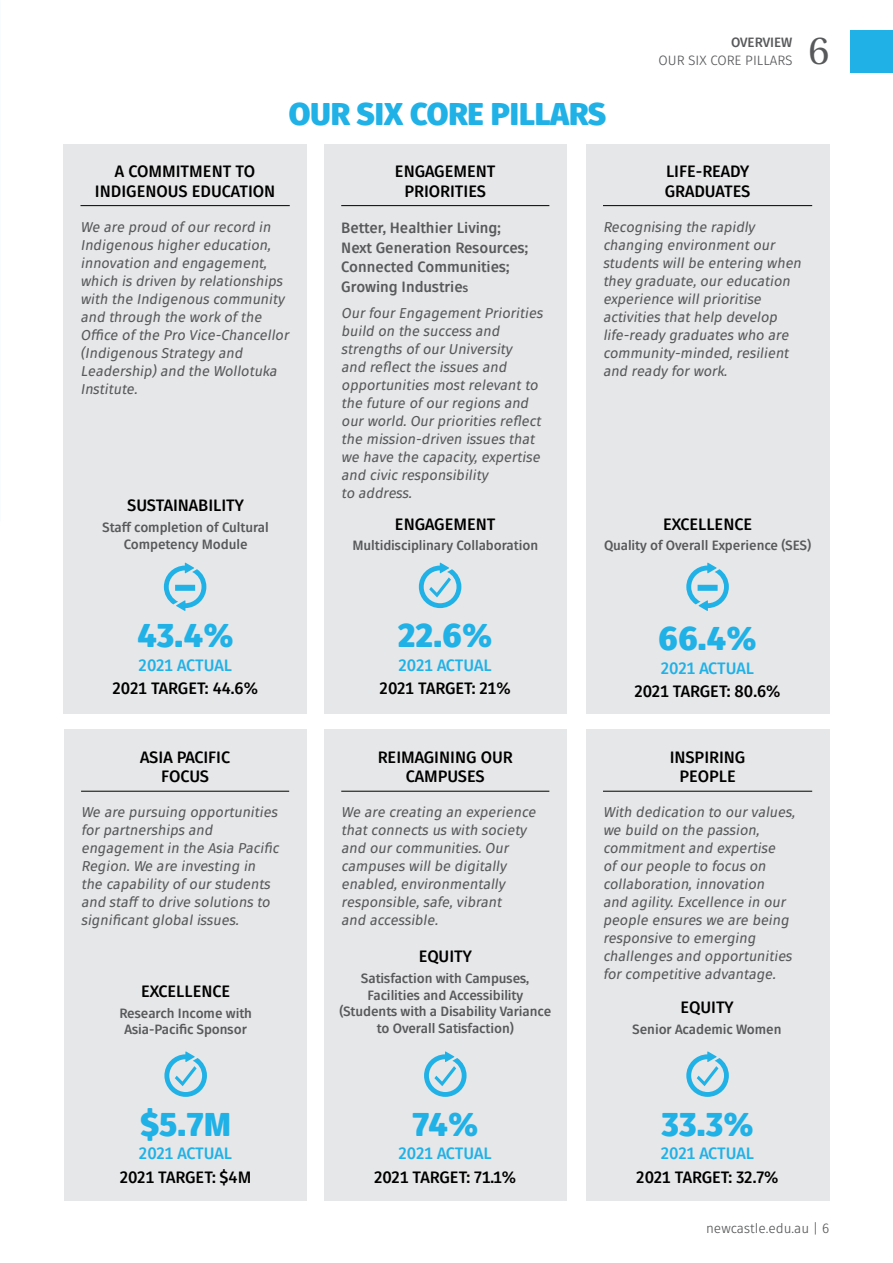
<style>
.page{position:relative;width:893px;height:1263px;background:#fff}
.page>*{position:absolute;margin:0;border:0;box-sizing:border-box;transform-origin:0 0}
.t1{font:39px "Heuristica";color:#58595b}
.t2{font:900 33px "Fuse V.2 Display";letter-spacing:.02em;color:#20b1e7}
.t3{font:900 31.5px "Fuse V.2 Display";color:#20b1e7}
.t4{font:700 16.5px/19.5px "Fuse V.2 Display";color:#000;text-align:center}
.t5{font:700 16.5px "Fuse V.2 Display";color:#20b1e7}
.t6{font:700 15px/19.5px "Fuse V.2 Display";color:#58595b}
.t7{font:italic 14.25px/18px "Fuse V.2 Display";color:#58595b}
.t8{font:700 13.5px/16.5px "Fuse V.2 Display";letter-spacing:-.005em;color:#58595b;text-align:center}
.t9{font:13.5px "Fuse V.2 Display";color:#58595b}
.s1{font-size:12px}
</style>
<div class="page">
<div style="left:64px;top:729px;width:242px;height:471px;background:#e6e7e8"></div>
<hr style="left:81px;top:791px;width:208px;height:1px;background:#000">
<div style="left:324px;top:729px;width:242px;height:471px;background:#e6e7e8"></div>
<hr style="left:341px;top:791px;width:208px;height:1px;background:#000">
<div style="left:586px;top:729px;width:243px;height:471px;background:#e6e7e8"></div>
<hr style="left:603px;top:791px;width:209px;height:1px;background:#000">
<div style="left:63px;top:144px;width:244px;height:569px;background:#e6e7e8"></div>
<hr style="left:80px;top:205px;width:210px;height:1px;background:#000">
<div style="left:324px;top:144px;width:242px;height:569px;background:#e6e7e8"></div>
<hr style="left:341px;top:205px;width:208px;height:1px;background:#000">
<div style="left:586px;top:144px;width:243px;height:569px;background:#e6e7e8"></div>
<hr style="left:603px;top:205px;width:209px;height:1px;background:#000">
<svg style="left:686px;top:563px;width:43px;height:48px"></svg>
<div style="left:698px;top:585px;width:20px;height:6px;background:#20b1e7"></div>
<svg style="left:419px;top:563px;width:42px;height:45px"></svg>
<svg style="left:424px;top:1051px;width:43px;height:46px"></svg>
<svg style="left:164px;top:1051px;width:43px;height:46px"></svg>
<svg style="left:686px;top:1051px;width:43px;height:46px"></svg>
<svg style="left:164px;top:563px;width:42px;height:48px"></svg>
<div style="left:175px;top:585px;width:20px;height:6px;background:#20b1e7"></div>
<div style="left:850px;top:30px;width:43px;height:42px;background:#20b1e7"></div>
<h3 class="t3" style="left:289px;top:93px;width:319px">OUR SIX CORE PILLARS</h3>
<p class="t8" style="left:731px;top:34px;width:63px">OVERVIEW</p>
<p class="t9" style="left:659px;top:52px;width:135px">OUR SIX CORE PILLARS</p>
<h1 class="t1" style="left:808px;top:21px;width:22px">6</h1>
<p class="t4" style="left:95px;top:162px;width:182px">A COMMITMENT TO<br>INDIGENOUS EDUCATION</p>
<p class="t7" style="left:80px;top:218px;width:210px">We are proud of our record in<br>Indigenous higher education, innovation and engagement, which is driven by relationships with the Indigenous community and through the work of the<br>Office of the Pro Vice-Chancellor (Indigenous Strategy and<br>Leadership) and the Wollotuka<br>Institute.</p>
<p class="t4" style="left:127px;top:496px;width:118px">SUSTAINABILITY</p>
<p class="t8" style="left:103px;top:519px;width:168px">Staff completion of Cultural<br>Competency Module</p>
<h2 class="t2" style="left:138px;top:613px;width:97px">43.4%</h2>
<p class="t5" style="left:139px;top:654px;width:94px">2021 ACTUAL</p>
<p class="t4" style="left:113px;top:679px;width:147px">2021 TARGET: 44.6%</p>
<p class="t4" style="left:140px;top:747px;width:91px">ASIA PACIFIC<br>FOCUS</p>
<p class="t7" style="left:81px;top:803px;width:199px">We are pursuing opportunities for partnerships and engagement in the Asia Pacific<br>Region. We are investing in the capability of our students and staff to drive solutions to significant global issues.</p>
<p class="t4" style="left:141px;top:982px;width:91px">EXCELLENCE</p>
<p class="t8" style="left:119px;top:1005px;width:134px">Research Income with<br>Asia-Pacific Sponsor</p>
<h2 class="t2" style="left:141px;top:1102px;width:92px">$5.7M</h2>
<p class="t5" style="left:139px;top:1143px;width:94px">2021 ACTUAL</p>
<p class="t4" style="left:120px;top:1168px;width:133px">2021 TARGET: $4M</p>
<p class="t4" style="left:395px;top:162px;width:102px">ENGAGEMENT<br>PRIORITIES</p>
<p class="t6" style="left:341px;top:218px;width:188px">Better, Healthier Living;<br>Next Generation Resources;<br>Connected Communities;<br>Growing Industrie<span class="s1">s</span></p>
<p class="t7" style="left:341px;top:304px;width:203px">Our four Engagement Priorities build on the success and strengths of our University<br>and reflect the issues and opportunities most relevant to the future of our regions and our world. Our priorities reflect the mission-driven issues that we have the capacity, expertise and civic responsibility<br>to address.</p>
<p class="t4" style="left:395px;top:514px;width:102px">ENGAGEMENT</p>
<p class="t8" style="left:352px;top:538px;width:187px">Multidisciplinary Collaboration</p>
<h2 class="t2" style="left:399px;top:613px;width:95px">22.6%</h2>
<p class="t5" style="left:399px;top:654px;width:94px">2021 ACTUAL</p>
<p class="t4" style="left:380px;top:679px;width:132px">2021 TARGET: 21%</p>
<p class="t4" style="left:378px;top:747px;width:136px">REIMAGINING OUR<br>CAMPUSES</p>
<p class="t7" style="left:341px;top:803px;width:196px">We are creating an experience that connects us with society and our communities. Our campuses will be digitally enabled, environmentally responsible, safe, vibrant<br>and accessible.</p>
<p class="t4" style="left:419px;top:947px;width:55px">EQUITY</p>
<p class="t8" style="left:339px;top:970px;width:213px">Satisfaction with Campuses,<br>Facilities and Accessibility (Students with a Disability Variance to Overall Satisfaction)</p>
<h2 class="t2" style="left:413px;top:1102px;width:67px">74%</h2>
<p class="t5" style="left:399px;top:1143px;width:94px">2021 ACTUAL</p>
<p class="t4" style="left:374px;top:1168px;width:143px">2021 TARGET: 71.1%</p>
<p class="t4" style="left:665px;top:162px;width:87px;text-align:left">LIFE-READY<br>GRADUATES</p>
<p class="t7" style="left:603px;top:218px;width:200px">Recognising the rapidly changing environment our students will be entering when they graduate, our education experience will prioritise activities that help develop life-ready graduates who are community-minded, resilient and ready for work.</p>
<p class="t4" style="left:663px;top:514px;width:91px">EXCELLENCE</p>
<p class="t8" style="left:604px;top:538px;width:209px">Quality of Overall Experience (SES)</p>
<h2 class="t2" style="left:659px;top:616px;width:99px">66.4%</h2>
<p class="t5" style="left:661px;top:657px;width:94px">2021 ACTUAL</p>
<p class="t4" style="left:635px;top:682px;width:147px">2021 TARGET: 80.6%</p>
<p class="t4" style="left:670px;top:747px;width:77px">INSPIRING<br>PEOPLE</p>
<p class="t7" style="left:603px;top:803px;width:193px">With dedication to our values, we build on the passion, commitment and expertise<br>of our people to focus on collaboration, innovation<br>and agility. Excellence in our people ensures we are being responsive to emerging challenges and opportunities for competitive advantage.</p>
<p class="t4" style="left:680px;top:998px;width:55px">EQUITY</p>
<p class="t8" style="left:633px;top:1021px;width:151px">Senior Academic Women</p>
<h2 class="t2" style="left:662px;top:1102px;width:93px">33.3%</h2>
<p class="t5" style="left:661px;top:1143px;width:94px">2021 ACTUAL</p>
<p class="t4" style="left:637px;top:1168px;width:143px">2021 TARGET: 32.7%</p>
<p class="t9" style="left:706px;top:1220px;width:125px">newcastle.edu.au | 6</p>
</div>
